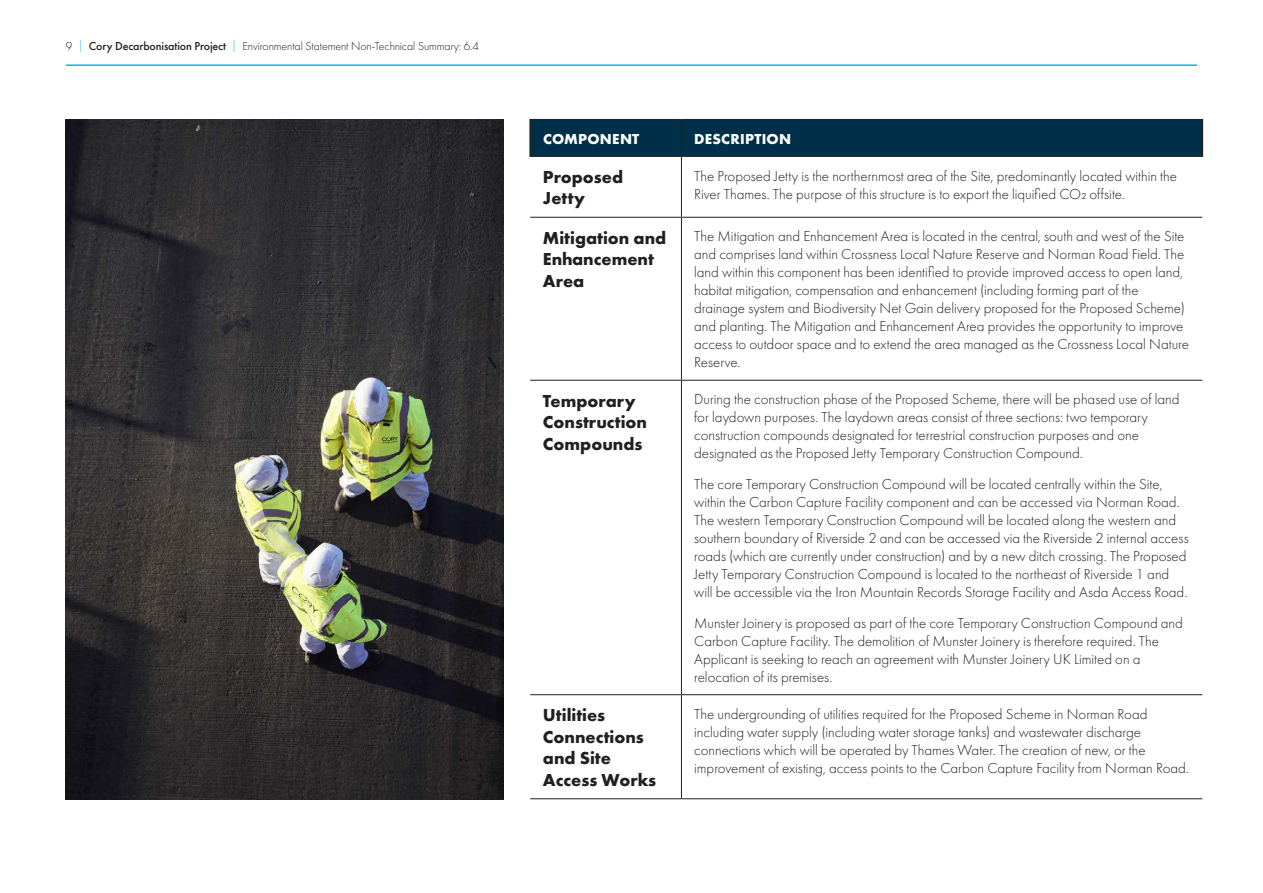
<style>
.page{position:relative;width:1263px;height:893px;background:#fff}
.page>*{position:absolute;margin:0;border:0;box-sizing:border-box;transform-origin:0 0}
.t1{font:700 18px/21.6px "Futura PT";color:#231f20}
.t2{font:300 15px/18px "Futura PT";color:#231f20}
.Chapeter_Sub_Headers_-_14pt{font:700 15px "Futura PT";letter-spacing:.015em;color:#fff}
.t3{font:300 12px "Futura PT";letter-spacing:-.01em;color:#231f20}
.s1{color:#00baf1}
.s2{font-weight:500}
</style>
<div class="page">
<hr style="left:66px;top:64px;width:1131px;height:2px;background:#00baf1">
<div style="left:531px;top:120px;width:670px;height:36px;background:#003049"></div>
<hr style="left:529px;top:120px;width:2px;height:36px;background:#231f20">
<hr style="left:681px;top:120px;width:1px;height:36px;background:#231f20">
<hr style="left:1201px;top:120px;width:2px;height:36px;background:#231f20">
<hr style="left:529px;top:119px;width:152px;height:1px;background:#231f20">
<hr style="left:681px;top:119px;width:522px;height:1px;background:#231f20">
<hr style="left:529px;top:156px;width:152px;height:1px;background:#231f20">
<hr style="left:681px;top:156px;width:522px;height:1px;background:#231f20">
<hr style="left:681px;top:157px;width:1px;height:60px;background:#231f20">
<hr style="left:530px;top:217px;width:151px;height:1px;background:#231f20">
<hr style="left:681px;top:217px;width:521px;height:1px;background:#231f20">
<hr style="left:681px;top:218px;width:1px;height:162px;background:#231f20">
<hr style="left:530px;top:380px;width:151px;height:1px;background:#231f20">
<hr style="left:681px;top:380px;width:521px;height:1px;background:#231f20">
<hr style="left:681px;top:381px;width:1px;height:313px;background:#231f20">
<hr style="left:530px;top:694px;width:151px;height:1px;background:#231f20">
<hr style="left:681px;top:694px;width:521px;height:1px;background:#231f20">
<hr style="left:681px;top:695px;width:1px;height:103px;background:#231f20">
<hr style="left:530px;top:798px;width:151px;height:1px;background:#231f20">
<hr style="left:681px;top:798px;width:521px;height:1px;background:#231f20">
<img style="left:66px;top:119px;width:438px;height:680px">
<p class="t3" style="left:66px;top:39px;width:415px">9 <span class="s1">|</span> <span class="s2">Cory Decarbonisation Project</span> <span class="s1">|</span> Environmental Statement Non-Technical Summary: 6.4</p>
<p class="Chapeter_Sub_Headers_-_14pt" style="left:543px;top:129px;width:98px">COMPONENT</p>
<p class="Chapeter_Sub_Headers_-_14pt" style="left:694px;top:129px;width:98px">DESCRIPTION</p>
<p class="t1" style="left:543px;top:166px;width:82px">Proposed<br>Jetty</p>
<p class="t2" style="left:694px;top:167px;width:484px">The Proposed Jetty is the northernmost area of the Site, predominantly located within the<br>River Thames. The purpose of this structure is to export the liquified CO₂ offsite.</p>
<p class="t1" style="left:543px;top:226px;width:125px">Mitigation and<br>Enhancement<br>Area</p>
<p class="t2" style="left:694px;top:228px;width:496px">The Mitigation and Enhancement Area is located in the central, south and west of the Site and comprises land within Crossness Local Nature Reserve and Norman Road Field. The land within this component has been identified to provide improved access to open land, habitat mitigation, compensation and enhancement (including forming part of the drainage system and Biodiversity Net Gain delivery proposed for the Proposed Scheme) and planting. The Mitigation and Enhancement Area provides the opportunity to improve access to outdoor space and to extend the area managed as the Crossness Local Nature Reserve.</p>
<p class="t1" style="left:543px;top:389px;width:106px">Temporary<br>Construction<br>Compounds</p>
<p class="t2" style="left:694px;top:391px;width:487px">During the construction phase of the Proposed Scheme, there will be phased use of land for laydown purposes. The laydown areas consist of three sections: two temporary construction compounds designated for terrestrial construction purposes and one designated as the Proposed Jetty Temporary Construction Compound.</p>
<p class="t2" style="left:694px;top:475px;width:496px">The core Temporary Construction Compound will be located centrally within the Site, within the Carbon Capture Facility component and can be accessed via Norman Road.<br>The western Temporary Construction Compound will be located along the western and southern boundary of Riverside 2 and can be accessed via the Riverside 2 internal access roads (which are currently under construction) and by a new ditch crossing. The Proposed Jetty Temporary Construction Compound is located to the northeast of Riverside 1 and will be accessible via the Iron Mountain Records Storage Facility and Asda Access Road.</p>
<p class="t2" style="left:694px;top:614px;width:490px">Munster Joinery is proposed as part of the core Temporary Construction Compound and Carbon Capture Facility. The demolition of Munster Joinery is therefore required. The Applicant is seeking to reach an agreement with Munster Joinery UK Limited on a relocation of its premises.</p>
<p class="t1" style="left:543px;top:704px;width:115px">Utilities<br>Connections and Site<br>Access Works</p>
<p class="t2" style="left:694px;top:705px;width:496px">The undergrounding of utilities required for the Proposed Scheme in Norman Road including water supply (including water storage tanks) and wastewater discharge connections which will be operated by Thames Water. The creation of new, or the improvement of existing, access points to the Carbon Capture Facility from Norman Road.</p>
</div>
